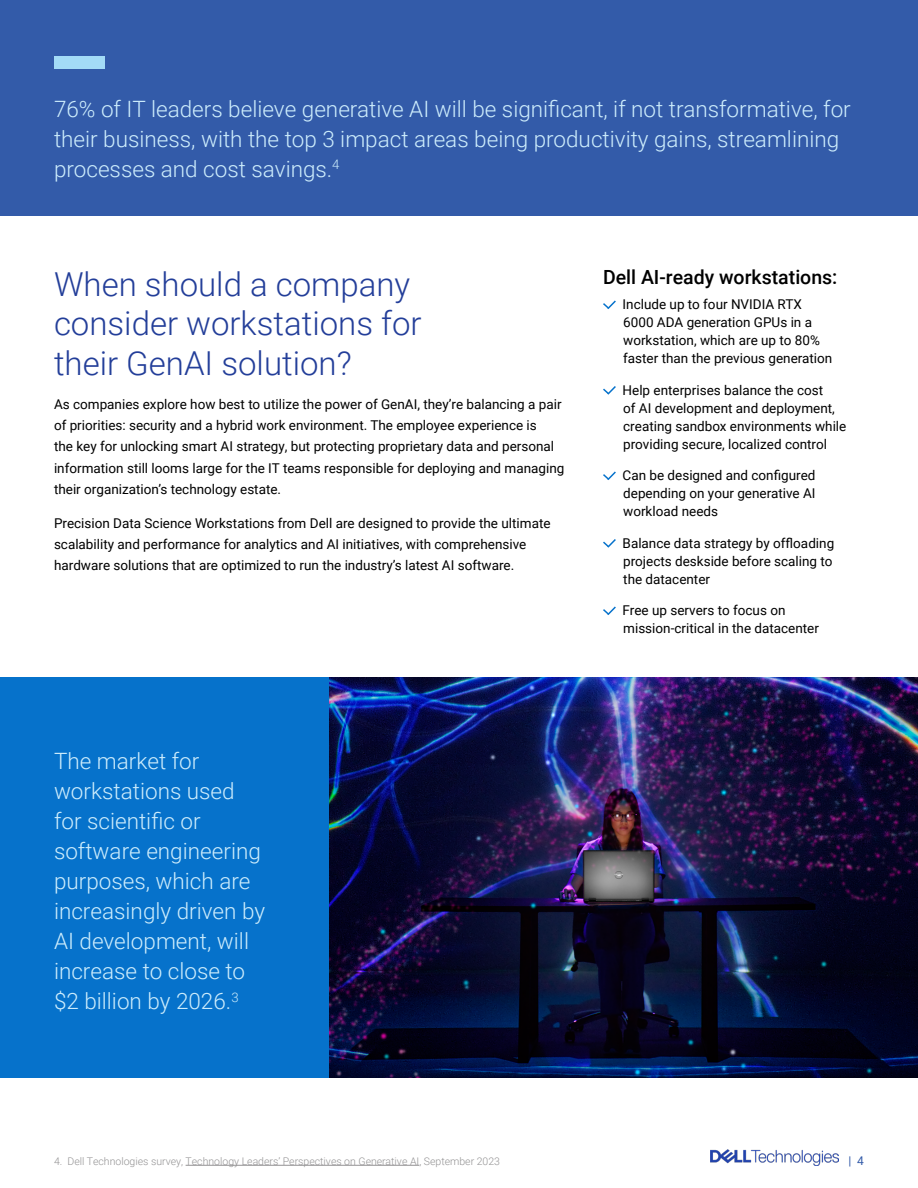
<style>
.page{position:relative;width:918px;height:1188px;background:#fff}
.page>*{position:absolute;margin:0;border:0;box-sizing:border-box;transform-origin:0 0}
.t1{font:300 33px/39.6px "Roboto";color:#233e99}
.t2{font:300 22.5px/30px "Roboto";color:#ccecfc}
.t3{font:500 19.5px "Roboto";color:#000}
.t4{font:13.5px/18px "Roboto";color:#000}
.t5{font:12px "Roboto";color:#335ba9}
.t6{font:300 10.5px "Roboto";color:#939293}
</style>
<div class="page">
<img style="left:710px;top:1149px;width:128px;height:17px">
<img style="left:328px;top:677px;width:590px;height:401px">
<div style="left:0;top:0;width:918px;height:216px;background:#335ba9"></div>
<div style="left:0;top:677px;width:328px;height:401px;background:#0672cb"></div>
<svg style="left:603px;top:300px;width:13px;height:9px"></svg>
<svg style="left:603px;top:386px;width:13px;height:9px"></svg>
<svg style="left:603px;top:471px;width:13px;height:9px"></svg>
<svg style="left:603px;top:539px;width:13px;height:9px"></svg>
<svg style="left:603px;top:606px;width:13px;height:9px"></svg>
<hr style="left:186px;top:1165px;width:233px;height:1px;background:#939293">
<div style="left:54px;top:56px;width:51px;height:13px;background:#a3dbf7"></div>
<h2 class="t2" style="left:54px;top:93px;width:798px">76% of IT leaders believe generative AI will be significant, if not transformative, for their business, with the top 3 impact areas being productivity gains, streamlining processes and cost savings.<sup>4</sup></h2>
<h1 class="t1" style="left:54px;top:263px;width:369px">When should a company consider workstations for their GenAI solution?</h1>
<p class="t4" style="left:54px;top:394px;width:512px;line-height:21px">As companies explore how best to utilize the power of GenAI, they’re balancing a pair of priorities: security and a hybrid work environment. The employee experience is<br>the key for unlocking smart AI strategy, but protecting proprietary data and personal information still looms large for the IT teams responsible for deploying and managing their organization’s technology estate.</p>
<p class="t4" style="left:54px;top:512px;width:498px;line-height:21px">Precision Data Science Workstations from Dell are designed to provide the ultimate scalability and performance for analytics and AI initiatives, with comprehensive hardware solutions that are optimized to run the industry’s latest AI software.</p>
<h3 class="t3" style="left:603px;top:264px;width:236px">Dell AI-ready workstations:</h3>
<p class="t4" style="left:623px;top:295px;width:211px">Include up to four NVIDIA RTX<br>6000 ADA generation GPUs in a workstation, which are up to 80% faster than the previous generation</p>
<p class="t4" style="left:623px;top:380px;width:225px">Help enterprises balance the cost<br>of AI development and deployment, creating sandbox environments while providing secure, localized control</p>
<p class="t4" style="left:623px;top:466px;width:194px;text-align:justify">Can be designed and configured depending on your generative AI workload needs</p>
<p class="t4" style="left:623px;top:533px;width:213px">Balance data strategy by offloading projects deskside before scaling to the datacenter</p>
<p class="t4" style="left:623px;top:601px;width:198px">Free up servers to focus on mission-critical in the datacenter</p>
<h2 class="t2" style="left:54px;top:745px;width:213px">The market for workstations used for scientific or software engineering purposes, which are increasingly driven by<br>AI development, will increase to close to $2 billion by 2026.<sup>3</sup></h2>
<p class="t6" style="left:54px;top:1153px;width:448px">4. Dell Technologies survey, Technology Leaders’ Perspectives on Generative AI, September 2023</p>
<p class="t5" style="left:848px;top:1152px;width:17px">| 4</p>
</div>
